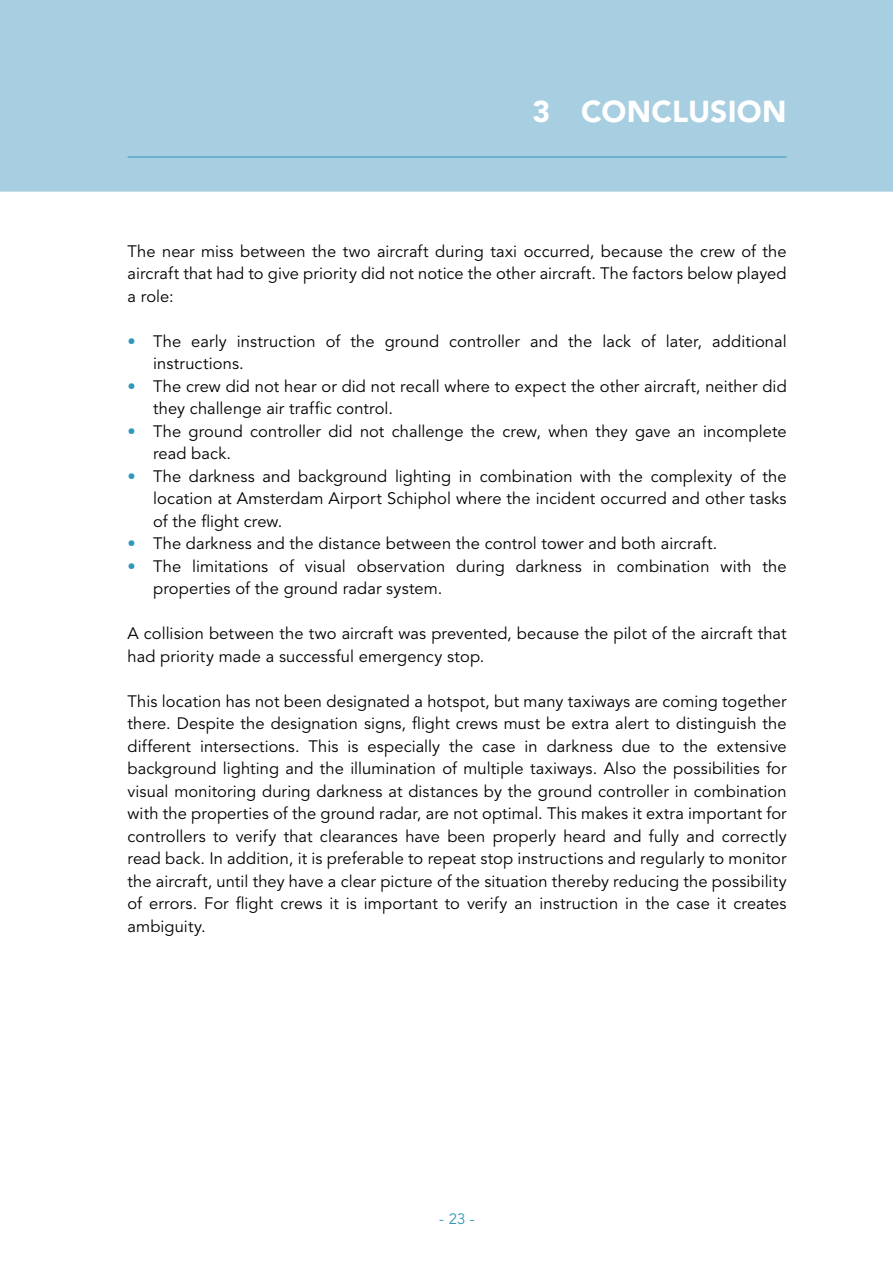
<style>
.page{position:relative;width:893px;height:1263px;background:#fff}
.page>*{position:absolute;margin:0;border:0;box-sizing:border-box;transform-origin:0 0}
.t1{font:900 30px "Avenir LT Std";letter-spacing:.005em;color:#fff}
.Bodytekst{font:16.5px/22.5px "Avenir LT Std";letter-spacing:.005em;color:#000}
.t2{font:15px "Avenir LT Std";color:#3397b9}
.s1{font-weight:900;color:#3397b9}
</style>
<div class="page">
<div style="left:0;top:0;width:893px;height:192px;background:#a8cee1"></div>
<hr style="left:128px;top:157px;width:659px;height:1px;background:#3397b9">
<p class="t1" style="left:533px;top:93px;width:256px">3 CONCLUSION</p>
<p class="Bodytekst" style="left:128px;top:240px;width:661px;text-align:justify">The near miss between the two aircraft during taxi occurred, because the crew of the aircraft that had to give priority did not notice the other aircraft. The factors below played a role:</p>
<p class="Bodytekst" style="left:153px;top:330px;width:635px;text-indent:-26px"><span class="s1">•</span> The early instruction of the ground controller and the lack of later, additional instructions.</p>
<p class="Bodytekst" style="left:153px;top:375px;width:635px;text-indent:-26px"><span class="s1">•</span> The crew did not hear or did not recall where to expect the other aircraft, neither did they challenge air traffic control.</p>
<p class="Bodytekst" style="left:153px;top:420px;width:635px;text-indent:-26px"><span class="s1">•</span> The ground controller did not challenge the crew, when they gave an incomplete read back.</p>
<p class="Bodytekst" style="left:153px;top:465px;width:635px;text-align:justify;text-indent:-26px"><span class="s1">•</span> The darkness and background lighting in combination with the complexity of the location at Amsterdam Airport Schiphol where the incident occurred and other tasks of the flight crew.</p>
<p class="Bodytekst" style="left:128px;top:533px;width:591px"><span class="s1">•</span> The darkness and the distance between the control tower and both aircraft.</p>
<p class="Bodytekst" style="left:153px;top:555px;width:635px;text-indent:-26px"><span class="s1">•</span> The limitations of visual observation during darkness in combination with the properties of the ground radar system.</p>
<p class="Bodytekst" style="left:128px;top:623px;width:661px">A collision between the two aircraft was prevented, because the pilot of the aircraft that had priority made a successful emergency stop.</p>
<p class="Bodytekst" style="left:128px;top:690px;width:661px;text-align:justify">This location has not been designated a hotspot, but many taxiways are coming together there. Despite the designation signs, flight crews must be extra alert to distinguish the different intersections. This is especially the case in darkness due to the extensive background lighting and the illumination of multiple taxiways. Also the possibilities for visual monitoring during darkness at distances by the ground controller in combination with the properties of the ground radar, are not optimal. This makes it extra important for controllers to verify that clearances have been properly heard and fully and correctly read back. In addition, it is preferable to repeat stop instructions and regularly to monitor the aircraft, until they have a clear picture of the situation thereby reducing the possibility of errors. For flight crews it is important to verify an instruction in the case it creates ambiguity.</p>
<p class="t2" style="left:439px;top:1210px;width:37px">- 23 -</p>
</div>
